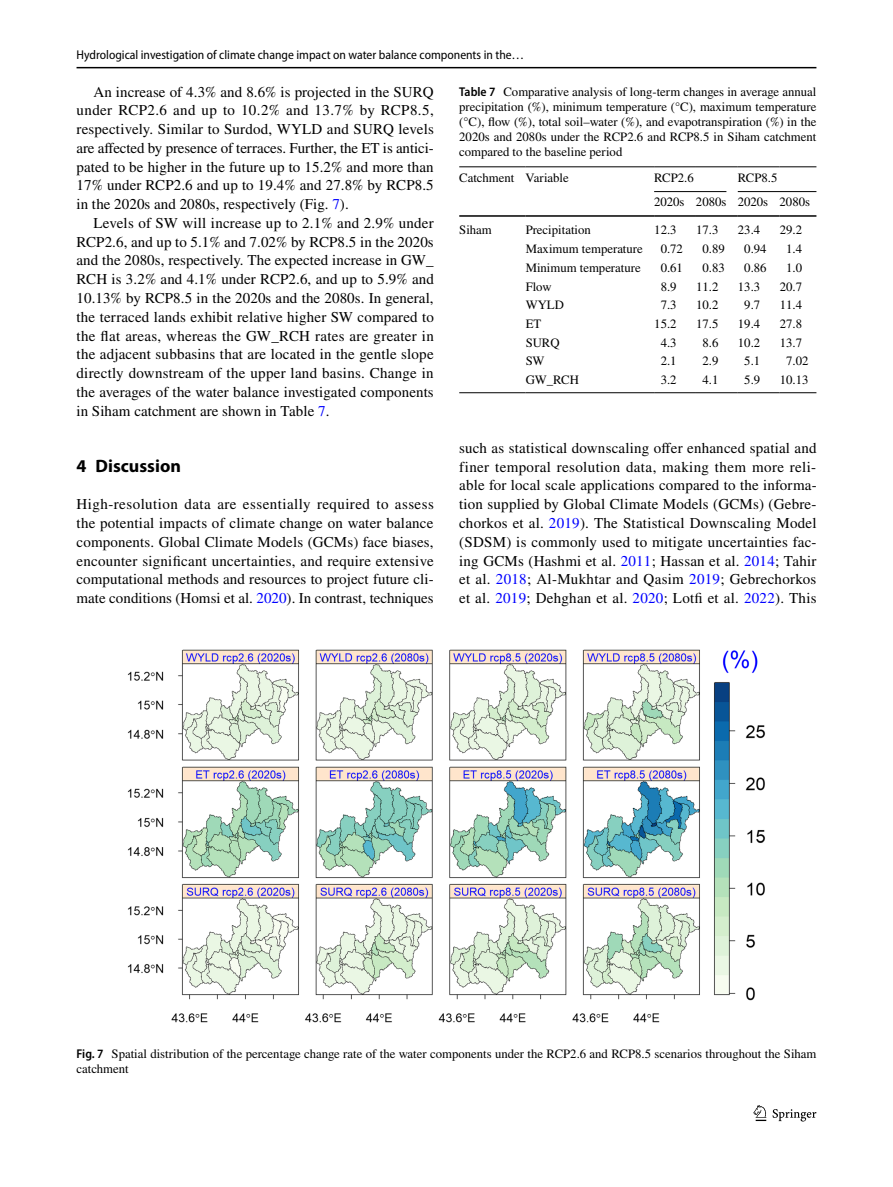
<style>
.page{position:relative;width:893px;height:1187px;background:#fff}
.page>*{position:absolute;margin:0;border:0;box-sizing:border-box;transform-origin:0 0}
.t1{font:700 18px "Myriad Pro";color:#000}
.t2{font:15px/18.8px "STIX";letter-spacing:.005em;color:#000;text-align:justify}
.t3{font:12.75px/15px "STIX";color:#000}
.t4{font:12.75px "Myriad Pro Semi Cn 3";color:#000}
.s1{color:#00f}
.s2{font-family:"Myriad Pro";font-weight:600;font-stretch:semi-condensed}
</style>
<div class="page">
<hr style="left:77px;top:67px;width:739px;height:1px;background:#000">
<svg style="left:753px;top:1105px;width:13px;height:15px"></svg>
<svg style="left:773px;top:1109px;width:43px;height:12px"></svg>
<img style="left:128px;top:650px;width:637px;height:372px">
<hr style="left:459px;top:166px;width:67px;height:1px;background:#000">
<hr style="left:459px;top:215px;width:67px;height:2px;background:#000">
<hr style="left:526px;top:166px;width:128px;height:1px;background:#000">
<hr style="left:526px;top:215px;width:128px;height:2px;background:#000">
<hr style="left:654px;top:166px;width:42px;height:1px;background:#000">
<hr style="left:696px;top:166px;width:42px;height:1px;background:#000">
<hr style="left:738px;top:166px;width:42px;height:1px;background:#000">
<hr style="left:780px;top:166px;width:36px;height:1px;background:#000">
<hr style="left:654px;top:215px;width:42px;height:2px;background:#000">
<hr style="left:696px;top:215px;width:42px;height:2px;background:#000">
<hr style="left:738px;top:215px;width:42px;height:2px;background:#000">
<hr style="left:780px;top:215px;width:36px;height:2px;background:#000">
<hr style="left:459px;top:392px;width:67px;height:1px;background:#000">
<hr style="left:526px;top:392px;width:128px;height:1px;background:#000">
<hr style="left:654px;top:392px;width:42px;height:1px;background:#000">
<hr style="left:696px;top:392px;width:42px;height:1px;background:#000">
<hr style="left:738px;top:392px;width:42px;height:1px;background:#000">
<hr style="left:780px;top:392px;width:36px;height:1px;background:#000">
<hr style="left:654px;top:191px;width:72px;height:1px;background:#000">
<hr style="left:738px;top:191px;width:78px;height:1px;background:#000">
<p class="t4" style="left:77px;top:48px;width:449px">Hydrological investigation of climate change impact on water balance components in the…</p>
<p class="t2" style="left:77px;top:83px;width:359px;text-indent:17px">An increase of 4.3% and 8.6% is projected in the SURQ under RCP2.6 and up to 10.2% and 13.7% by RCP8.5, respectively. Similar to Surdod, WYLD and SURQ levels are affected by presence of terraces. Further, the ET is antici&shy;pated to be higher in the future up to 15.2% and more than 17% under RCP2.6 and up to 19.4% and 27.8% by RCP8.5 in the 2020s and 2080s, respectively (Fig. <span class="s1">7</span>).</p>
<p class="t2" style="left:77px;top:214px;width:359px;text-indent:17px">Levels of SW will increase up to 2.1% and 2.9% under RCP2.6, and up to 5.1% and 7.02% by RCP8.5 in the 2020s and the 2080s, respectively. The expected increase in GW_ RCH is 3.2% and 4.1% under RCP2.6, and up to 5.9% and 10.13% by RCP8.5 in the 2020s and the 2080s. In general, the terraced lands exhibit relative higher SW compared to the flat areas, whereas the GW_RCH rates are greater in the adjacent subbasins that are located in the gentle slope directly downstream of the upper land basins. Change in the averages of the water balance investigated components in Siham catchment are shown in Table <span class="s1">7</span>.</p>
<p class="t3" style="left:459px;top:85px;width:359px;text-align:justify"><span class="s2">Table 7</span> Comparative analysis of long-term changes in average annual precipitation (%), minimum temperature (°C), maximum temperature (°C), flow (%), total soil–water (%), and evapotranspiration (%) in the 2020s and 2080s under the RCP2.6 and RCP8.5 in Siham catchment compared to the baseline period</p>
<p class="t3" style="left:459px;top:171px;width:111px">Catchment Variable</p>
<p class="t3" style="left:654px;top:171px;width:41px">RCP2.6</p>
<p class="t3" style="left:654px;top:166px;width:157px;line-height:24.5px;text-indent:84px">RCP8.5<br>2020s 2080s 2020s 2080s</p>
<p class="t3" style="left:459px;top:223px;width:34px">Siham</p>
<p class="t3" style="left:526px;top:223px;width:67px">Precipitation</p>
<p class="t3" style="left:654px;top:223px;width:24px">12.3</p>
<p class="t3" style="left:696px;top:223px;width:24px">17.3</p>
<p class="t3" style="left:738px;top:223px;width:24px">23.4</p>
<p class="t3" style="left:780px;top:223px;width:24px">29.2</p>
<p class="t3" style="left:526px;top:242px;width:119px">Maximum temperature</p>
<p class="t3" style="left:661px;top:242px;width:24px">0.72</p>
<p class="t3" style="left:702px;top:242px;width:24px">0.89</p>
<p class="t3" style="left:744px;top:242px;width:24px">0.94</p>
<p class="t3" style="left:786px;top:242px;width:17px">1.4</p>
<p class="t3" style="left:526px;top:261px;width:117px">Minimum temperature</p>
<p class="t3" style="left:661px;top:261px;width:24px">0.61</p>
<p class="t3" style="left:702px;top:261px;width:24px">0.83</p>
<p class="t3" style="left:744px;top:261px;width:24px">0.86</p>
<p class="t3" style="left:786px;top:261px;width:17px">1.0</p>
<p class="t3" style="left:526px;top:279px;width:27px">Flow</p>
<p class="t3" style="left:661px;top:279px;width:17px">8.9</p>
<p class="t3" style="left:696px;top:279px;width:24px">11.2</p>
<p class="t3" style="left:738px;top:279px;width:24px">13.3</p>
<p class="t3" style="left:780px;top:279px;width:24px">20.7</p>
<p class="t3" style="left:526px;top:298px;width:40px">WYLD</p>
<p class="t3" style="left:661px;top:298px;width:17px">7.3</p>
<p class="t3" style="left:696px;top:298px;width:24px">10.2</p>
<p class="t3" style="left:744px;top:298px;width:17px">9.7</p>
<p class="t3" style="left:780px;top:298px;width:24px">11.4</p>
<p class="t3" style="left:526px;top:317px;width:17px">ET</p>
<p class="t3" style="left:654px;top:317px;width:24px">15.2</p>
<p class="t3" style="left:696px;top:317px;width:24px">17.5</p>
<p class="t3" style="left:738px;top:317px;width:24px">19.4</p>
<p class="t3" style="left:780px;top:317px;width:24px">27.8</p>
<p class="t3" style="left:526px;top:336px;width:36px">SURQ</p>
<p class="t3" style="left:661px;top:336px;width:17px">4.3</p>
<p class="t3" style="left:702px;top:336px;width:17px">8.6</p>
<p class="t3" style="left:738px;top:336px;width:24px">10.2</p>
<p class="t3" style="left:780px;top:336px;width:24px">13.7</p>
<p class="t3" style="left:526px;top:354px;width:20px">SW</p>
<p class="t3" style="left:661px;top:354px;width:17px">2.1</p>
<p class="t3" style="left:702px;top:354px;width:17px">2.9</p>
<p class="t3" style="left:744px;top:354px;width:17px">5.1</p>
<p class="t3" style="left:786px;top:354px;width:24px">7.02</p>
<p class="t3" style="left:526px;top:373px;width:55px">GW_RCH</p>
<p class="t3" style="left:661px;top:373px;width:17px">3.2</p>
<p class="t3" style="left:702px;top:373px;width:17px">4.1</p>
<p class="t3" style="left:744px;top:373px;width:17px">5.9</p>
<p class="t3" style="left:780px;top:373px;width:30px">10.13</p>
<p class="t1" style="left:77px;top:454px;width:106px">4 Discussion</p>
<p class="t2" style="left:77px;top:496px;width:359px">High-resolution data are essentially required to assess the potential impacts of climate change on water balance components. Global Climate Models (GCMs) face biases, encounter significant uncertainties, and require extensive computational methods and resources to project future cli&shy;mate conditions (Homsi et al. <span class="s1">2020</span>). In contrast, techniques</p>
<p class="t2" style="left:459px;top:439px;width:359px">such as statistical downscaling offer enhanced spatial and finer temporal resolution data, making them more reli&shy;able for local scale applications compared to the informa&shy;tion supplied by Global Climate Models (GCMs) (Gebre&shy;chorkos et al. <span class="s1">2019</span>). The Statistical Downscaling Model (SDSM) is commonly used to mitigate uncertainties fac&shy;ing GCMs (Hashmi et al. <span class="s1">2011</span>; Hassan et al. <span class="s1">2014</span>; Tahir et al. <span class="s1">2018</span>; Al-Mukhtar and Qasim <span class="s1">2019</span>; Gebrechorkos et al. <span class="s1">2019</span>; Dehghan et al. <span class="s1">2020</span>; Lotfi et al. <span class="s1">2022</span>). This</p>
<p class="t3" style="left:77px;top:1046px;width:741px"><span class="s2">Fig. 7</span> Spatial distribution of the percentage change rate of the water components under the RCP2.6 and RCP8.5 scenarios throughout the Siham catchment</p>
</div>
